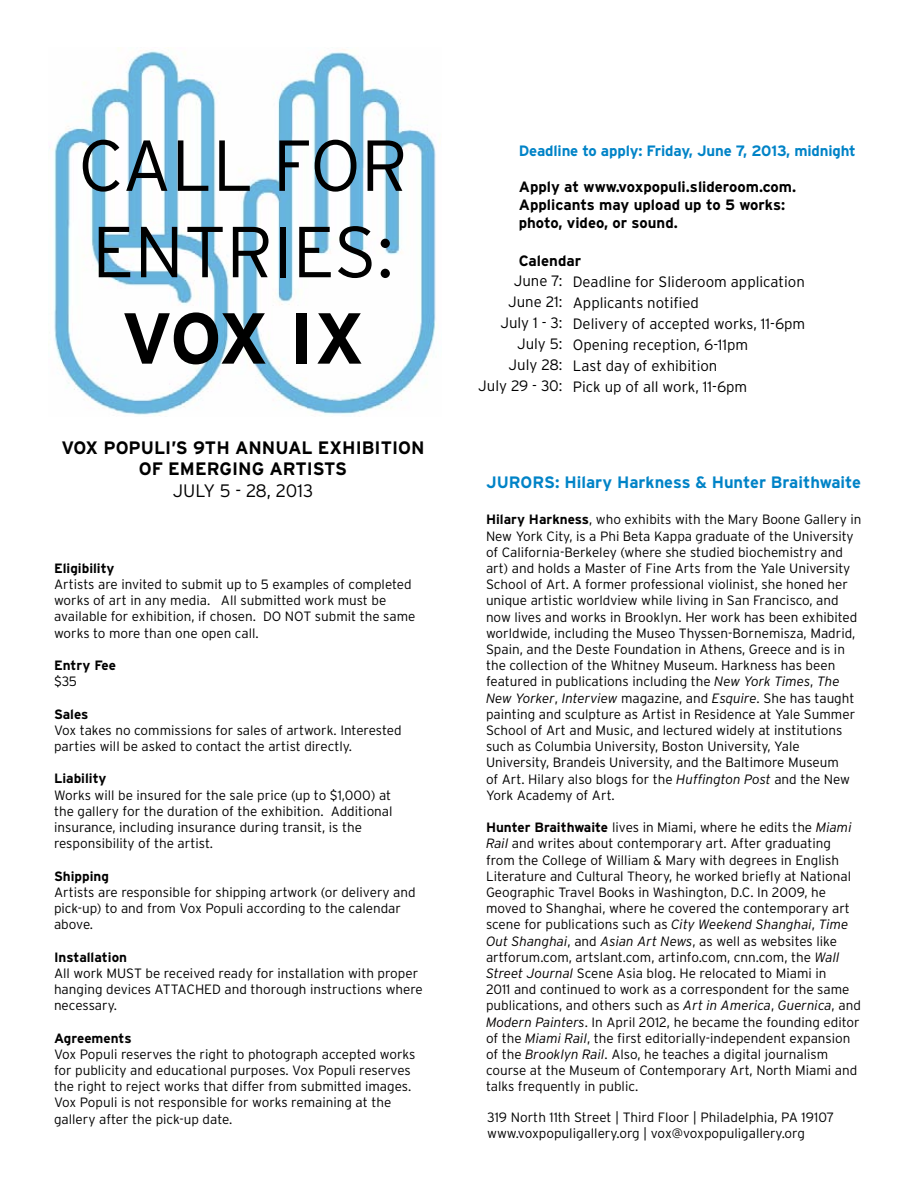
<style>
.page{position:relative;width:918px;height:1188px;background:#fff}
.page>*{position:absolute;margin:0;border:0;box-sizing:border-box;transform-origin:0 0}
.t1{font:300 72px/86.4px "Interstate";color:#000}
.t2{font:700 72px "Interstate";color:#000}
.t3{font:700 18px/21.6px "Interstate";color:#000;text-align:center}
.t4{font:300 18px "Interstate";color:#000}
.t5{font:700 16.5px "Interstate";color:#0083c7}
.t6{font:300 15px/21px "Interstate";color:#000}
.t7{font:700 15px/18px "Interstate";color:#000}
.t8{font:700 15px "Interstate";letter-spacing:-.01em;color:#0083c7}
.t9{font:300 13.5px/16.2px "Interstate";color:#000}
.t10{font:300 13.5px/16.2px "Interstate";color:#030000}
.t11{font:700 13.5px "Interstate";color:#000}
.s1{font-weight:700}
.s2{font-style:italic}
</style>
<div class="page">
<img style="left:52px;top:48px;width:384px;height:368px">
<h1 class="t1" style="left:78px;top:122px;width:331px">CALL FOR<br>ENTRIES:</h1>
<h1 class="t2" style="left:121px;top:298px;width:245px">VOX IX</h1>
<h2 class="t3" style="left:61px;top:436px;width:365px">VOX POPULI’S 9TH ANNUAL EXHIBITION<br>OF EMERGING ARTISTS</h2>
<h2 class="t4" style="left:173px;top:480px;width:142px">JULY 5 - 28, 2013</h2>
<p class="t11" style="left:54px;top:560px;width:62px">Eligibility</p>
<p class="t9" style="left:54px;top:576px;width:363px">Artists are invited to submit up to 5 examples of completed works of art in any media. All submitted work must be available for exhibition, if chosen. DO NOT submit the same works to more than one open call.</p>
<p class="t11" style="left:54px;top:658px;width:64px">Entry Fee</p>
<p class="t9" style="left:54px;top:673px;width:25px">$35</p>
<p class="t11" style="left:54px;top:706px;width:36px">Sales</p>
<p class="t9" style="left:54px;top:722px;width:349px">Vox takes no commissions for sales of artwork. Interested parties will be asked to contact the artist directly.</p>
<p class="t11" style="left:54px;top:771px;width:54px">Liability</p>
<p class="t9" style="left:54px;top:787px;width:340px">Works will be insured for the sale price (up to $1,000) at the gallery for the duration of the exhibition. Additional insurance, including insurance during transit, is the responsibility of the artist.</p>
<p class="t11" style="left:54px;top:868px;width:57px">Shipping</p>
<p class="t9" style="left:54px;top:884px;width:363px">Artists are responsible for shipping artwork (or delivery and pick-up) to and from Vox Populi according to the calendar above.</p>
<p class="t11" style="left:54px;top:949px;width:75px">Installation</p>
<p class="t9" style="left:54px;top:965px;width:370px">All work MUST be received ready for installation with proper hanging devices ATTACHED and thorough instructions where necessary.</p>
<p class="t11" style="left:54px;top:1030px;width:79px">Agreements</p>
<p class="t9" style="left:54px;top:1046px;width:363px">Vox Populi reserves the right to photograph accepted works for publicity and educational purposes. Vox Populi reserves the right to reject works that differ from submitted images.<br>Vox Populi is not responsible for works remaining at the gallery after the pick-up date.</p>
<p class="t8" style="left:519px;top:143px;width:339px">Deadline to apply: Friday, June 7, 2013, midnight</p>
<p class="t7" style="left:519px;top:178px;width:279px">Apply at www.voxpopuli.slideroom.com.<br>Applicants may upload up to 5 works: photo, video, or sound.</p>
<p class="t7" style="left:519px;top:251px;width:64px">Calendar</p>
<p class="t6" style="left:573px;top:271px;width:234px">Deadline for Slideroom application<br>Applicants notified<br>Delivery of accepted works, 11-6pm<br>Opening reception, 6-11pm<br>Last day of exhibition<br>Pick up of all work, 11-6pm</p>
<p class="t6" style="left:478px;top:270px;width:86px;text-align:right">June 7:<br>June 21:<br>July 1 - 3:<br>July 5:<br>July 28:<br>July 29 - 30:</p>
<p class="t5" style="left:486px;top:473px;width:377px">JURORS: Hilary Harkness &amp; Hunter Braithwaite</p>
<p class="t9" style="left:486px;top:511px;width:377px"><span class="s1">Hilary Harkness</span>, who exhibits with the Mary Boone Gallery in New York City, is a Phi Beta Kappa graduate of the University of California-Berkeley (where she studied biochemistry and art) and holds a Master of Fine Arts from the Yale University School of Art. A former professional violinist, she honed her unique artistic worldview while living in San Francisco, and now lives and works in Brooklyn. Her work has been exhibited worldwide, including the Museo Thyssen-Bornemisza, Madrid, Spain, and the Deste Foundation in Athens, Greece and is in the collection of the Whitney Museum. Harkness has been featured in publications including the <span class="s2">New York Times</span>, <span class="s2">The New Yorker</span>, <span class="s2">Interview</span> magazine, and <span class="s2">Esquire</span>. She has taught painting and sculpture as Artist in Residence at Yale Summer School of Art and Music, and lectured widely at institutions such as Columbia University, Boston University, Yale University, Brandeis University, and the Baltimore Museum<br>of Art. Hilary also blogs for the <span class="s2">Huffington Post</span> and the New York Academy of Art.</p>
<p class="t10" style="left:486px;top:819px;width:376px"><span class="s1">Hunter Braithwaite</span> lives in Miami, where he edits the <span class="s2">Miami Rail</span> and writes about contemporary art. After graduating from the College of William &amp; Mary with degrees in English Literature and Cultural Theory, he worked briefly at National Geographic Travel Books in Washington, D.C. In 2009, he moved to Shanghai, where he covered the contemporary art scene for publications such as <span class="s2">City Weekend Shanghai</span>, <span class="s2">Time Out Shanghai</span>, and <span class="s2">Asian Art News</span>, as well as websites like artforum.com, artslant.com, artinfo.com, cnn.com, the <span class="s2">Wall Street Journal</span> Scene Asia blog. He relocated to Miami in<br>2011 and continued to work as a correspondent for the same publications, and others such as <span class="s2">Art in America</span>, <span class="s2">Guernica</span>, and <span class="s2">Modern Painters</span>. In April 2012, he became the founding editor of the <span class="s2">Miami Rail</span>, the first editorially-independent expansion of the <span class="s2">Brooklyn Rail</span>. Also, he teaches a digital journalism course at the Museum of Contemporary Art, North Miami and talks frequently in public.</p>
<p class="t9" style="left:487px;top:1109px;width:349px">319 North 11th Street | Third Floor | Philadelphia, PA 19107 www.voxpopuligallery.org | vox@voxpopuligallery.org</p>
</div>
